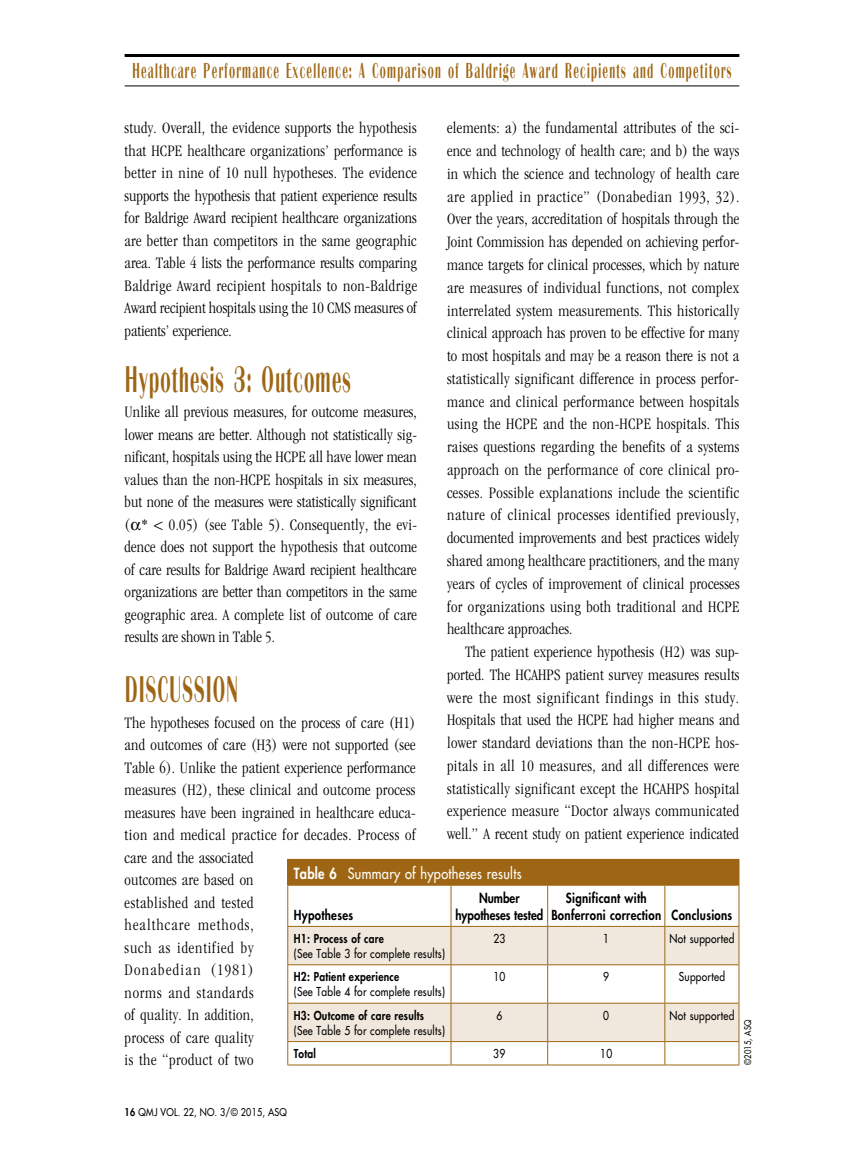
<style>
.page{position:relative;width:864px;height:1161px;background:#fff}
.page>*{position:absolute;margin:0;border:0;box-sizing:border-box;transform-origin:0 0}
.t1{font:36px "Cg Metronome Gothic";color:#9e6614}
.t2{font:21px "Cg Metronome Gothic";letter-spacing:.03em;color:#9e6614}
.t3{font:300 condensed 16.5px/22.5px "ITC Garamond Std";letter-spacing:.015em;color:#000;text-align:justify}
.t4{font:500 15px "Futura Std";letter-spacing:.025em;color:#fff;scale:.85 1}
.t5{font:800 13.5px/16.5px "Futura Std";letter-spacing:.025em;color:#000;scale:.85 1}
.t6{font:800 13.5px/16.5px "Futura Std";color:#000;text-align:center;scale:.85 1}
.t7{font:500 12px "Futura Std";letter-spacing:.025em;color:#000;scale:.85 1}
.t8{font:800 12px "Futura Std";letter-spacing:.025em;color:#000;scale:.85 1}
.t9{font:500 10.5px "Futura Std";letter-spacing:.025em;color:#000;scale:.85 1}
.t10{font:500 9px "Futura Std";letter-spacing:.025em;color:#000;scale:.85 1}
.s1{font-weight:800}
</style>
<div class="page">
<hr style="left:125px;top:54px;width:614px;height:3px;background:#000">
<hr style="left:125px;top:86px;width:614px;height:1px;background:#000">
<div style="left:288px;top:859px;width:451px;height:26px;background:#9e6614"></div>
<svg style="left:288px;top:927px;width:451px;height:114px;fill:#f0e8dc"></svg>
<hr style="left:287px;top:859px;width:164px;height:1px;background:#9e6614">
<svg style="left:287px;top:860px;width:1px;height:25px"></svg>
<svg style="left:739px;top:860px;width:1px;height:25px"></svg>
<hr style="left:287px;top:885px;width:164px;height:1px;background:#9e6614">
<hr style="left:287px;top:886px;width:1px;height:40px;background:#9e6614">
<hr style="left:451px;top:885px;width:97px;height:1px;background:#9e6614">
<hr style="left:451px;top:886px;width:1px;height:40px;background:#9e6614">
<hr style="left:548px;top:885px;width:117px;height:1px;background:#9e6614">
<hr style="left:547px;top:886px;width:1px;height:40px;background:#9e6614">
<hr style="left:665px;top:885px;width:74px;height:1px;background:#9e6614">
<hr style="left:664px;top:886px;width:1px;height:40px;background:#9e6614">
<hr style="left:739px;top:886px;width:1px;height:40px;background:#9e6614">
<hr style="left:287px;top:926px;width:164px;height:1px;background:#9e6614">
<hr style="left:287px;top:927px;width:1px;height:37px;background:#9e6614">
<hr style="left:451px;top:926px;width:97px;height:1px;background:#9e6614">
<hr style="left:451px;top:927px;width:1px;height:37px;background:#9e6614">
<hr style="left:548px;top:926px;width:117px;height:1px;background:#9e6614">
<hr style="left:547px;top:927px;width:1px;height:37px;background:#9e6614">
<hr style="left:665px;top:926px;width:74px;height:1px;background:#9e6614">
<hr style="left:664px;top:927px;width:1px;height:37px;background:#9e6614">
<hr style="left:739px;top:927px;width:1px;height:37px;background:#9e6614">
<hr style="left:287px;top:964px;width:164px;height:1px;background:#9e6614">
<hr style="left:287px;top:965px;width:1px;height:38px;background:#9e6614">
<hr style="left:451px;top:964px;width:97px;height:1px;background:#9e6614">
<hr style="left:451px;top:965px;width:1px;height:38px;background:#9e6614">
<hr style="left:548px;top:964px;width:117px;height:1px;background:#9e6614">
<hr style="left:547px;top:965px;width:1px;height:38px;background:#9e6614">
<hr style="left:665px;top:964px;width:74px;height:1px;background:#9e6614">
<hr style="left:664px;top:965px;width:1px;height:38px;background:#9e6614">
<hr style="left:739px;top:965px;width:1px;height:38px;background:#9e6614">
<hr style="left:287px;top:1003px;width:164px;height:1px;background:#9e6614">
<hr style="left:287px;top:1004px;width:1px;height:37px;background:#9e6614">
<hr style="left:451px;top:1003px;width:97px;height:1px;background:#9e6614">
<hr style="left:451px;top:1004px;width:1px;height:37px;background:#9e6614">
<hr style="left:548px;top:1003px;width:117px;height:1px;background:#9e6614">
<hr style="left:547px;top:1004px;width:1px;height:37px;background:#9e6614">
<hr style="left:665px;top:1003px;width:74px;height:1px;background:#9e6614">
<hr style="left:664px;top:1004px;width:1px;height:37px;background:#9e6614">
<hr style="left:739px;top:1004px;width:1px;height:37px;background:#9e6614">
<hr style="left:287px;top:1041px;width:164px;height:1px;background:#9e6614">
<svg style="left:287px;top:1042px;width:1px;height:23px"></svg>
<hr style="left:451px;top:1041px;width:97px;height:1px;background:#9e6614">
<svg style="left:451px;top:1042px;width:1px;height:23px"></svg>
<hr style="left:548px;top:1041px;width:117px;height:1px;background:#9e6614">
<svg style="left:547px;top:1042px;width:1px;height:23px"></svg>
<hr style="left:665px;top:1041px;width:74px;height:1px;background:#9e6614">
<svg style="left:664px;top:1042px;width:1px;height:23px"></svg>
<svg style="left:739px;top:1042px;width:1px;height:23px"></svg>
<hr style="left:287px;top:1065px;width:164px;height:1px;background:#9e6614">
<hr style="left:451px;top:1065px;width:97px;height:1px;background:#9e6614">
<hr style="left:548px;top:1065px;width:117px;height:1px;background:#9e6614">
<hr style="left:665px;top:1065px;width:74px;height:1px;background:#9e6614">
<p class="t2" style="left:132px;top:58px;width:601px">Healthcare Performance Excellence: A Comparison of Baldrige Award Recipients and Competitors</p>
<p class="t3" style="left:125px;top:117px;width:294px">study. Overall, the evidence supports the hypothesis that HCPE healthcare organizations’ performance is better in nine of 10 null hypotheses. The evidence supports the hypothesis that patient experience results for Baldrige Award recipient healthcare organizations are better than competitors in the same geographic area. Table 4 lists the performance results comparing Baldrige Award recipient hospitals to non-Baldrige Award recipient hospitals using the 10 CMS measures of patients’ experience.</p>
<h1 class="t1" style="left:125px;top:358px;width:228px">Hypothesis 3: Outcomes</h1>
<p class="t3" style="left:125px;top:401px;width:294px">Unlike all previous measures, for outcome measures, lower means are better. Although not statistically sig&shy;nificant, hospitals using the HCPE all have lower mean values than the non-HCPE hospitals in six measures, but none of the measures were statistically significant ( * &lt; 0.05) (see Table 5). Consequently, the evi&shy;dence does not support the hypothesis that outcome of care results for Baldrige Award recipient healthcare organizations are better than competitors in the same geographic area. A complete list of outcome of care results are shown in Table 5.</p>
<h1 class="t1" style="left:125px;top:668px;width:115px">DISCUSSION</h1>
<p class="t3" style="left:125px;top:711px;width:293px;text-align:left">The hypotheses focused on the process of care (H1) and outcomes of care (H3) were not supported (see<br>Table 6). Unlike the patient experience performance measures (H2), these clinical and outcome process measures have been ingrained in healthcare educa&shy;tion and medical practice for decades. Process of care and the associated<br>outcomes are based on<br>established and tested<br>healthcare methods,<br>such as identified by<br>Donabedian (1981)<br>norms and standards<br>of quality. In addition,<br>process of care quality<br>is the “product of two</p>
<p class="t3" style="left:447px;top:117px;width:294px">elements: a) the fundamental attributes of the sci&shy;ence and technology of health care; and b) the ways in which the science and technology of health care are applied in practice” (Donabedian 1993, 32).<br>Over the years, accreditation of hospitals through the Joint Commission has depended on achieving perfor&shy;mance targets for clinical processes, which by nature are measures of individual functions, not complex interrelated system measurements. This historically clinical approach has proven to be effective for many to most hospitals and may be a reason there is not a statistically significant difference in process perfor&shy;mance and clinical performance between hospitals using the HCPE and the non-HCPE hospitals. This raises questions regarding the benefits of a systems approach on the performance of core clinical pro&shy;cesses. Possible explanations include the scientific nature of clinical processes identified previously, documented improvements and best practices widely shared among healthcare practitioners, and the many years of cycles of improvement of clinical processes for organizations using both traditional and HCPE healthcare approaches.</p>
<p class="t3" style="left:447px;top:641px;width:294px;text-indent:18px">The patient experience hypothesis (H2) was sup&shy;ported. The HCAHPS patient survey measures results were the most significant findings in this study.<br>Hospitals that used the HCPE had higher means and lower standard deviations than the non-HCPE hos&shy;pitals in all 10 measures, and all differences were statistically significant except the HCAHPS hospital experience measure “Doctor always communicated well.” A recent study on patient experience indicated</p>
<p class="t4" style="left:294px;top:864px;width:270px"><span class="s1">Table 6</span> Summary of hypotheses results</p>
<p class="t5" style="left:294px;top:906px;width:71px">Hypotheses</p>
<p class="t6" style="left:455px;top:890px;width:105px">Number hypotheses tested</p>
<p class="t5" style="left:551px;top:890px;width:214px;text-indent:15px">Significant with<br>Bonferroni correction Conclusions</p>
<p class="t7" style="left:493px;top:931px;width:16px">23</p>
<p class="t7" style="left:603px;top:931px;width:8px">1</p>
<p class="t7" style="left:669px;top:931px;width:78px">Not supported</p>
<p class="t8" style="left:294px;top:931px;width:108px">H1: Process of care</p>
<p class="t7" style="left:294px;top:946px;width:179px">(See Table 3 for complete results)</p>
<p class="t7" style="left:493px;top:970px;width:16px">10</p>
<p class="t7" style="left:603px;top:970px;width:8px">9</p>
<p class="t7" style="left:679px;top:970px;width:56px">Supported</p>
<p class="t8" style="left:294px;top:969px;width:126px">H2: Patient experience</p>
<p class="t7" style="left:294px;top:985px;width:179px">(See Table 4 for complete results)</p>
<p class="t7" style="left:496px;top:1008px;width:8px">6</p>
<p class="t7" style="left:603px;top:1008px;width:8px">0</p>
<p class="t7" style="left:669px;top:1008px;width:78px">Not supported</p>
<p class="t8" style="left:294px;top:1008px;width:155px">H3: Outcome of care results</p>
<p class="t7" style="left:294px;top:1023px;width:179px">(See Table 5 for complete results)</p>
<p class="t10" style="left:742px;top:1065px;width:56px;rotate:-90deg">©2015, ASQ</p>
<p class="t8" style="left:294px;top:1046px;width:28px">Total</p>
<p class="t7" style="left:493px;top:1046px;width:16px">39</p>
<p class="t7" style="left:600px;top:1046px;width:16px">10</p>
<p class="t9" style="left:125px;top:1105px;width:192px"><span class="s1">16</span> QMJ VOL. 22, NO. 3/© 2015, ASQ</p>
</div>
